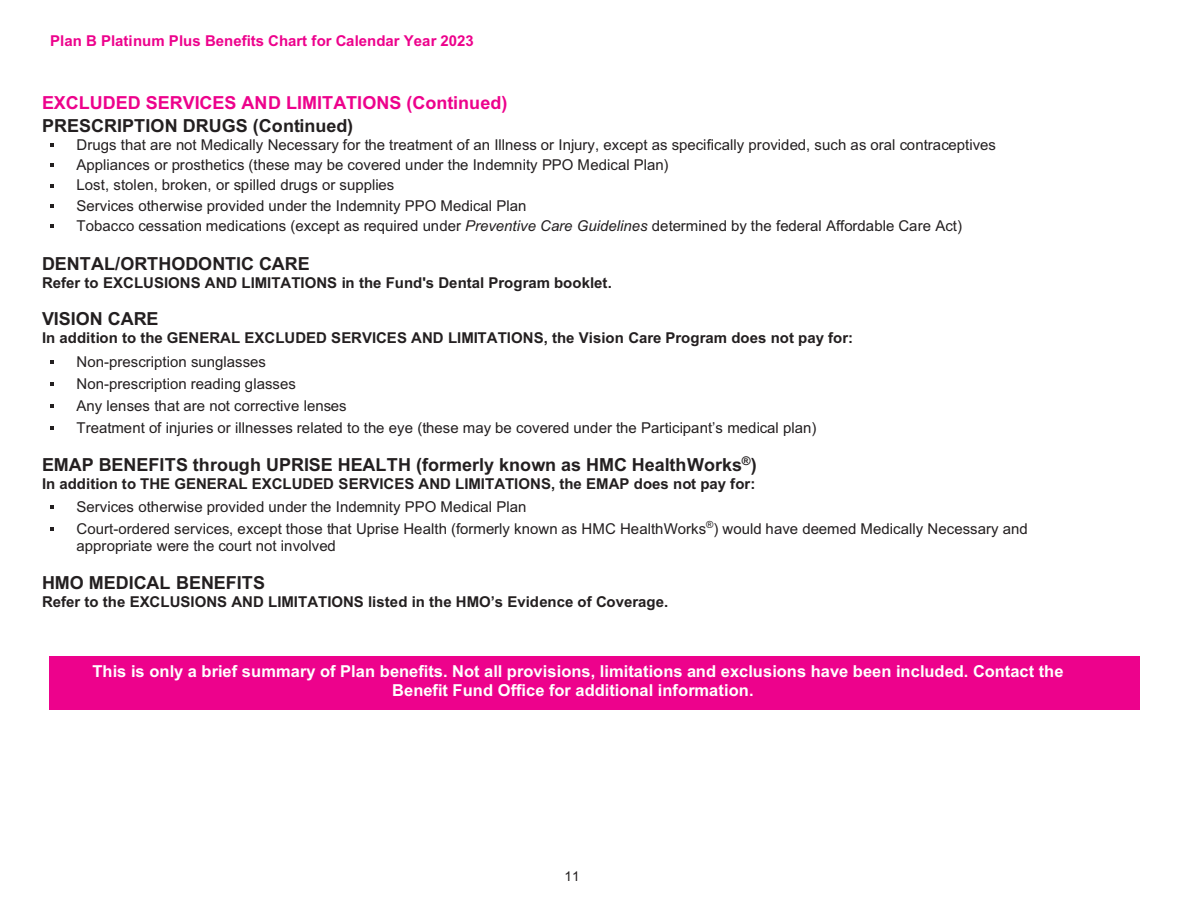
<style>
.page{position:relative;width:1188px;height:918px;background:#fff}
.page>*{position:absolute;margin:0;border:0;box-sizing:border-box;transform-origin:0 0}
.t1{font:700 18px "Arial";color:#231f20}
.t2{font:700 18px "Arial";color:#ed028c}
.t3{font:700 16.5px/19.2px "Arial";color:#fff}
.t4{font:15px/20.2px "Arial";letter-spacing:.005em;color:#231f20}
.t5{font:700 15px "Arial";color:#231f20}
.t6{font:700 15px "Arial";letter-spacing:.005em;color:#ed028c}
.t7{font:13.5px "Arial";color:#231f20}
.s1{font-style:italic}
</style>
<div class="page">
<svg style="left:50px;top:143px;width:4px;height:4px"></svg>
<svg style="left:50px;top:163px;width:4px;height:4px"></svg>
<svg style="left:50px;top:184px;width:4px;height:3px"></svg>
<svg style="left:50px;top:204px;width:4px;height:4px"></svg>
<svg style="left:50px;top:225px;width:4px;height:3px"></svg>
<svg style="left:50px;top:360px;width:4px;height:4px"></svg>
<svg style="left:50px;top:382px;width:4px;height:4px"></svg>
<svg style="left:50px;top:404px;width:4px;height:3px"></svg>
<svg style="left:50px;top:426px;width:4px;height:3px"></svg>
<svg style="left:50px;top:505px;width:4px;height:4px"></svg>
<svg style="left:50px;top:527px;width:4px;height:3px"></svg>
<div style="left:50px;top:656px;width:1090px;height:54px;background:#ed028c"></div>
<p class="t6" style="left:50px;top:35px;width:425px">Plan B Platinum Plus Benefits Chart for Calendar Year 2023</p>
<p class="t2" style="left:42px;top:96px;width:467px">EXCLUDED SERVICES AND LIMITATIONS (Continued)</p>
<p class="t1" style="left:42px;top:119px;width:313px">PRESCRIPTION DRUGS (Continued)</p>
<p class="t4" style="left:77px;top:136px;width:921px">Drugs that are not Medically Necessary for the treatment of an Illness or Injury, except as specifically provided, such as oral contraceptives Appliances or prosthetics (these may be covered under the Indemnity PPO Medical Plan)<br>Lost, stolen, broken, or spilled drugs or supplies<br>Services otherwise provided under the Indemnity PPO Medical Plan<br>Tobacco cessation medications (except as required under <span class="s1">Preventive Care Guidelines</span> determined by the federal Affordable Care Act)</p>
<p class="t1" style="left:42px;top:257px;width:269px">DENTAL/ORTHODONTIC CARE</p>
<p class="t5" style="left:42px;top:277px;width:571px">Refer to EXCLUSIONS AND LIMITATIONS in the Fund's Dental Program booklet.</p>
<p class="t1" style="left:42px;top:313px;width:118px">VISION CARE</p>
<p class="t5" style="left:42px;top:333px;width:813px">In addition to the GENERAL EXCLUDED SERVICES AND LIMITATIONS, the Vision Care Program does not pay for:</p>
<p class="t4" style="left:77px;top:352px;width:742px;line-height:21.9px">Non-prescription sunglasses<br>Non-prescription reading glasses<br>Any lenses that are not corrective lenses<br>Treatment of injuries or illnesses related to the eye (these may be covered under the Participant’s medical plan)</p>
<p class="t1" style="left:42px;top:458px;width:716px">EMAP BENEFITS through UPRISE HEALTH (formerly known as HMC HealthWorks<sup>®</sup>)</p>
<p class="t5" style="left:42px;top:478px;width:715px">In addition to THE GENERAL EXCLUDED SERVICES AND LIMITATIONS, the EMAP does not pay for:</p>
<p class="t4" style="left:77px;top:497px;width:953px;line-height:21.9px">Services otherwise provided under the Indemnity PPO Medical Plan<br>Court-ordered services, except those that Uprise Health (formerly known as HMC HealthWorks<sup>®</sup>) would have deemed Medically Necessary and</p>
<p class="t4" style="left:77px;top:537px;width:261px">appropriate were the court not involved</p>
<p class="t1" style="left:42px;top:576px;width:225px">HMO MEDICAL BENEFITS</p>
<p class="t5" style="left:42px;top:596px;width:628px">Refer to the EXCLUSIONS AND LIMITATIONS listed in the HMO’s Evidence of Coverage.</p>
<p class="t3" style="left:392px;top:663px;width:673px;text-indent:-300px">This is only a brief summary of Plan benefits. Not all provisions, limitations and exclusions have been included. Contact the<br>Benefit Fund Office for additional information.</p>
<p class="t7" style="left:565px;top:871px;width:16px">11</p>
</div>
